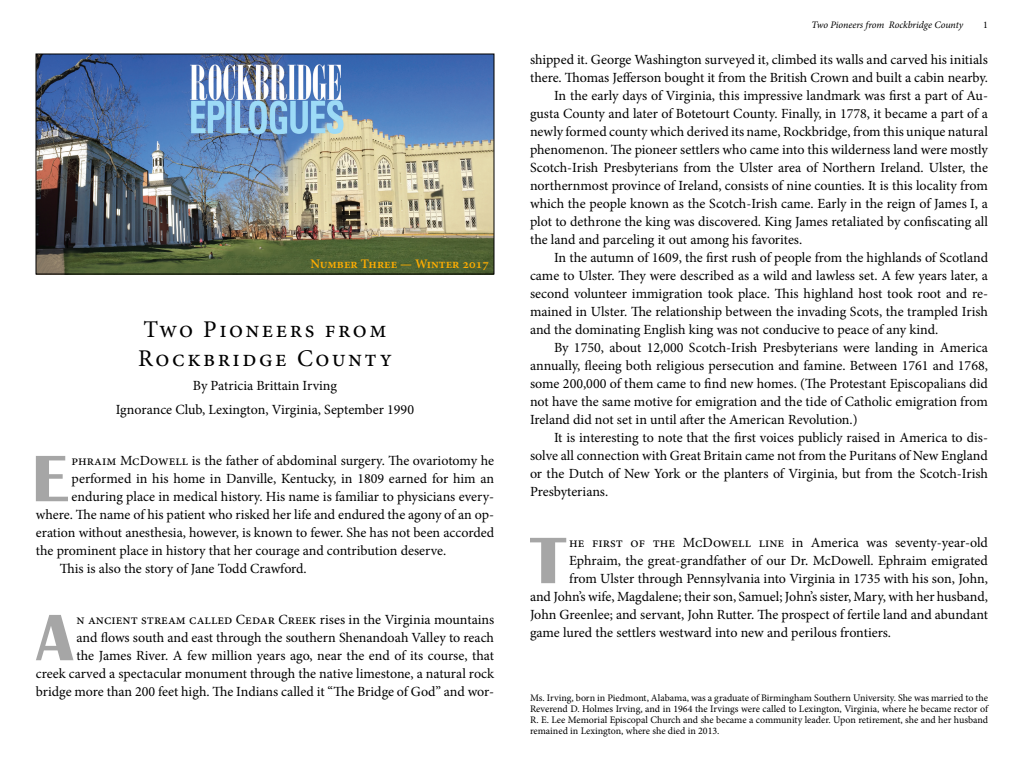
<style>
.page{position:relative;width:1024px;height:768px;background:#fff}
.page>*{position:absolute;margin:0;border:0;box-sizing:border-box;transform-origin:0 0}
.drop_cap{font:700 68px "Britannic";color:#a6a6a6}
.t1{font:24px/28.8px "Minion Pro";letter-spacing:.1em;color:#000}
.text{font:14px/18px "Minion Pro";color:#000;text-align:justify}
.drop_cap-2{font:14px/18px "Minion Pro";color:#000;text-align:right}
.byline{font:14px "Minion Pro";color:#000}
.volume{font:600 13px "Minion Pro";color:#ffad00}
.author_note{font:10px/11px "Minion Pro";color:#000;text-align:justify}
.running_head{font:italic 10px "Minion Pro";letter-spacing:-.005em;color:#000}
.running_head-2{font:10px "Minion Pro";color:#000}
</style>
<div class="page">
<img style="left:38px;top:56px;width:454px;height:216px">
<div style="left:36px;top:54px;width:458px;height:220px;border:1px solid #000"></div>
<p class="volume" style="left:311px;top:255px;width:180px">Number Three — Winter 2017</p>
<p class="t1" style="left:138px;top:315px;width:255px">Two Pioneers from<br>Rockbridge County</p>
<p class="byline" style="left:193px;top:376px;width:146px">By Patricia Brittain Irving</p>
<p class="byline" style="left:116px;top:400px;width:300px">Ignorance Club, Lexington, Virginia, September 1990</p>
<p class="drop_cap" style="left:32px;top:440px;width:38px">E</p>
<p class="drop_cap-2" style="left:72px;top:452px;width:424px">phraim McDowell is the father of abdominal surgery. The ovariotomy he</p>
<p class="drop_cap-2" style="left:72px;top:470px;width:424px">performed in his home in Danville, Kentucky, in 1809 earned for him an</p>
<p class="drop_cap-2" style="left:72px;top:488px;width:424px">enduring place in medical history. His name is familiar to physicians every-</p>
<p class="drop_cap-2" style="left:36px;top:506px;width:460px">where. The name of his patient who risked her life and endured the agony of an op-</p>
<p class="drop_cap-2" style="left:36px;top:524px;width:460px">eration without anesthesia, however, is known to fewer. She has not been accorded</p>
<p class="drop_cap-2" style="left:36px;top:542px;width:412px">the prominent place in history that her courage and contribution deserve.</p>
<p class="text" style="left:60px;top:560px;width:248px">This is also the story of Jane Todd Crawford.</p>
<p class="drop_cap" style="left:36px;top:599px;width:38px">A</p>
<p class="drop_cap-2" style="left:36px;top:611px;width:460px">n ancient stream called Cedar Creek rises in the Virginia mountains<br>and flows south and east through the southern Shenandoah Valley to reach<br>the James River. A few million years ago, near the end of its course, that<br>creek carved a spectacular monument through the native limestone, a natural rock bridge more than 200 feet high. The Indians called it “The Bridge of God” and wor-</p>
<p class="running_head" style="left:811px;top:18px;width:153px">Two Pioneers from Rockbridge County</p>
<p class="running_head-2" style="left:983px;top:18px;width:6px">1</p>
<p class="drop_cap-2" style="left:530px;top:51px;width:460px;text-align:left">shipped it. George Washington surveyed it, climbed its walls and carved his initials there. Thomas Jefferson bought it from the British Crown and built a cabin nearby.</p>
<p class="text" style="left:530px;top:87px;width:460px;text-indent:24px">In the early days of Virginia, this impressive landmark was first a part of Au&shy;gusta County and later of Botetourt County. Finally, in 1778, it became a part of a newly formed county which derived its name, Rockbridge, from this unique natural phenomenon. The pioneer settlers who came into this wilderness land were mostly Scotch-Irish Presbyterians from the Ulster area of Northern Ireland. Ulster, the northernmost province of Ireland, consists of nine counties. It is this locality from which the people known as the Scotch-Irish came. Early in the reign of James I, a plot to dethrone the king was discovered. King James retaliated by confiscating all the land and parceling it out among his favorites.</p>
<p class="text" style="left:530px;top:249px;width:460px;text-indent:24px">In the autumn of 1609, the first rush of people from the highlands of Scotland came to Ulster. They were described as a wild and lawless set. A few years later, a second volunteer immigration took place. This highland host took root and re&shy;mained in Ulster. The relationship between the invading Scots, the trampled Irish and the dominating English king was not conducive to peace of any kind.</p>
<p class="text" style="left:530px;top:339px;width:460px;text-indent:24px">By 1750, about 12,000 Scotch-Irish Presbyterians were landing in America annually, fleeing both religious persecution and famine. Between 1761 and 1768, some 200,000 of them came to find new homes. (The Protestant Episcopalians did not have the same motive for emigration and the tide of Catholic emigration from Ireland did not set in until after the American Revolution.)</p>
<p class="text" style="left:530px;top:429px;width:460px;text-indent:24px">It is interesting to note that the first voices publicly raised in America to dis&shy;solve all connection with Great Britain came not from the Puritans of New England or the Dutch of New York or the planters of Virginia, but from the Scotch-Irish Presbyterians.</p>
<p class="drop_cap" style="left:531px;top:522px;width:37px">T</p>
<p class="drop_cap-2" style="left:569px;top:534px;width:420px">he first of the McDowell line in America was seventy-year-old</p>
<p class="drop_cap-2" style="left:569px;top:552px;width:420px">Ephraim, the great-grandfather of our Dr. McDowell. Ephraim emigrated</p>
<p class="drop_cap-2" style="left:569px;top:570px;width:420px">from Ulster through Pennsylvania into Virginia in 1735 with his son, John,</p>
<p class="drop_cap-2" style="left:530px;top:588px;width:460px">and John’s wife, Magdalene; their son, Samuel; John’s sister, Mary, with her husband,</p>
<p class="drop_cap-2" style="left:530px;top:606px;width:460px">John Greenlee; and servant, John Rutter. The prospect of fertile land and abundant</p>
<p class="drop_cap-2" style="left:530px;top:624px;width:363px">game lured the settlers westward into new and perilous frontiers.</p>
<p class="author_note" style="left:530px;top:692px;width:461px">Ms. Irving, born in Piedmont, Alabama, was a graduate of Birmingham Southern University. She was married to the Reverend D. Holmes Irving, and in 1964 the Irvings were called to Lexington, Virginia, where he became rector of R. E. Lee Memorial Episcopal Church and she became a community leader. Upon retirement, she and her husband remained in Lexington, where she died in 2013.</p>
</div>
